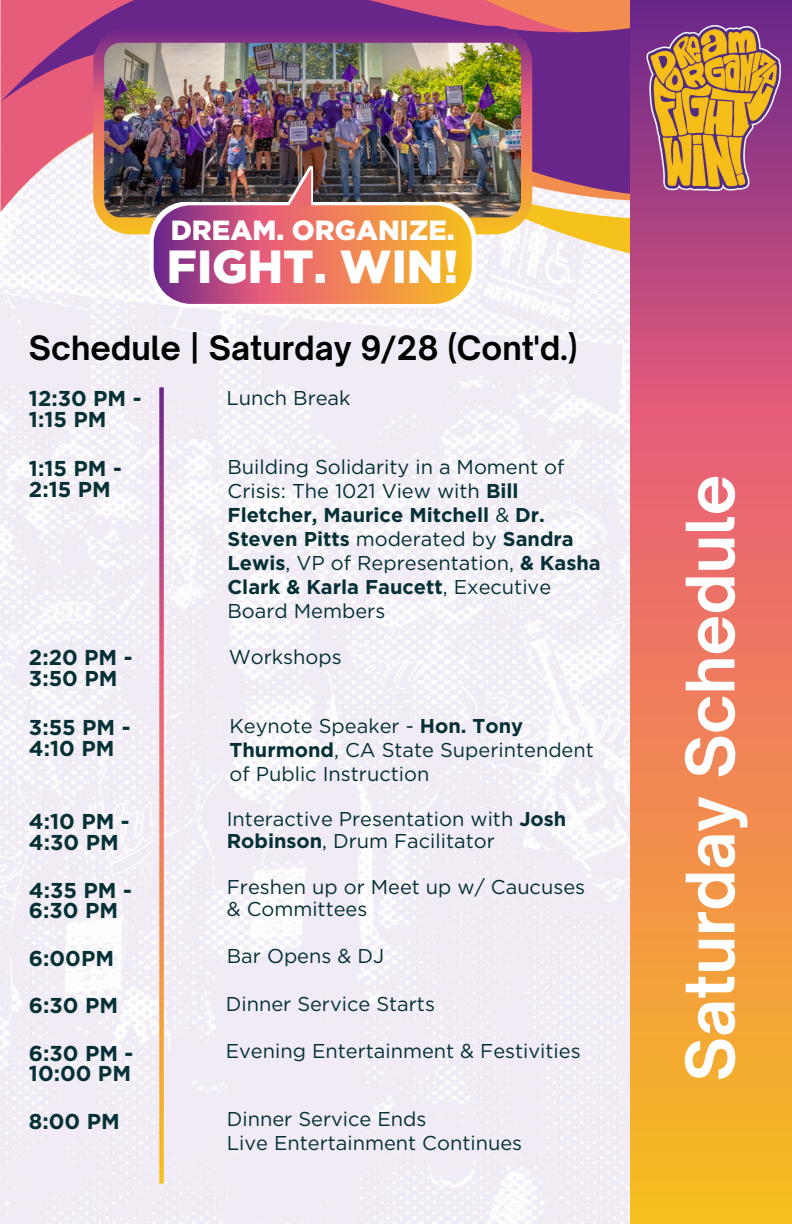
<style>
.page{position:relative;width:792px;height:1224px;background:#fff}
.page>*{position:absolute;margin:0;border:0;box-sizing:border-box;transform-origin:0 0}
.t1{font:700 64px "Open Sauce One";color:#fff}
.t2{font:900 46.4px "Gotham";color:#fff}
.t3{font:700 32px "Open Sauce One";color:#000}
.t4{font:900 27.8px "Gotham";color:#fff}
.t5{font:700 21.6px/20.8px "Gotham";color:#043036}
.t6{font:20px/24px "Gotham";color:#043036}
.s1{font-weight:700}
</style>
<div class="page">
<svg style="left:1px;top:0;width:629px;height:398px;fill:#f0ebf4"></svg>
<svg style="left:476px;top:115px;width:154px;height:174px"></svg>
<svg style="left:611px;top:0;width:19px;height:214px;background:#884487"></svg>
<svg style="left:93px;top:26px;width:439px;height:208px;background:#a55371"></svg>
<img style="left:104px;top:43px;width:417px;height:174px;border-radius:16px">
<img style="left:274px;top:164px;width:39px;height:38px">
<svg style="left:149px;top:202px;width:327px;height:106px;background:#da8170"></svg>
<svg style="left:159px;top:387px;width:5px;height:797px;background:#d97f6e"></svg>
<svg style="left:630px;top:0;width:162px;height:1224px;background:#e17b5a"></svg>
<img style="left:645px;top:26px;width:135px;height:165px">
<p class="t4" style="left:171px;top:213px;width:286px">DREAM. ORGANIZE.</p>
<h4 class="t2" style="left:167px;top:239px;width:293px">FIGHT. WIN!</h4>
<p class="t3" style="left:29px;top:328px;width:550px">Schedule | Saturday 9/28 (Cont'd.)</p>
<h2 class="t5" style="left:29px;top:388px;width:114px">12:30 PM -<br>1:15 PM</h2>
<h3 class="t6" style="left:226px;top:386px;width:126px">Lunch Break</h3>
<p class="t5" style="left:29px;top:458px;width:94px">1:15 PM -<br>2:15 PM</p>
<h5 class="t6" style="left:228px;top:455px;width:375px">Building Solidarity in a Moment of<br>Crisis: The 1021 View with <span class="s1">Bill<br>Fletcher, Maurice Mitchell</span> &amp; <span class="s1">Dr.<br>Steven Pitts</span> moderated by <span class="s1">Sandra<br>Lewis</span>, VP of Representation, <span class="s1">&amp; Kasha<br>Clark &amp; Karla Faucett</span>, Executive<br>Board Members</h5>
<p class="t5" style="left:29px;top:647px;width:105px">2:20 PM -<br>3:50 PM</p>
<h5 class="t6" style="left:229px;top:645px;width:115px">Workshops</h5>
<p class="t5" style="left:29px;top:717px;width:103px">3:55 PM -<br>4:10 PM</p>
<h5 class="t6" style="left:230px;top:714px;width:366px">Keynote Speaker - <span class="s1">Hon. Tony<br>Thurmond</span>, CA State Superintendent of Public Instruction</h5>
<p class="t6" style="left:227px;top:807px;width:341px;line-height:22.4px">Interactive Presentation with <span class="s1">Josh<br>Robinson</span>, Drum Facilitator</p>
<h5 class="t5" style="left:29px;top:811px;width:102px">4:10 PM -<br>4:30 PM</h5>
<p class="t5" style="left:29px;top:879px;width:104px">4:35 PM -<br>6:30 PM</p>
<p class="t6" style="left:227px;top:875px;width:360px;line-height:22.4px">Freshen up or Meet up w/ Caucuses &amp; Committees</p>
<p class="t5" style="left:29px;top:948px;width:87px">6:00PM</p>
<h5 class="t6" style="left:227px;top:944px;width:159px">Bar Opens &amp; DJ</h5>
<h5 class="t5" style="left:29px;top:995px;width:91px">6:30 PM</h5>
<p class="t6" style="left:226px;top:992px;width:211px">Dinner Service Starts</p>
<h5 class="t5" style="left:29px;top:1042px;width:106px">6:30 PM -</h5>
<p class="t6" style="left:226px;top:1039px;width:356px">Evening Entertainment &amp; Festivities</p>
<h5 class="t5" style="left:29px;top:1063px;width:104px">10:00 PM</h5>
<h5 class="t5" style="left:29px;top:1111px;width:92px">8:00 PM</h5>
<h5 class="t6" style="left:227px;top:1107px;width:201px">Dinner Service Ends</h5>
<p class="t6" style="left:227px;top:1131px;width:297px">Live Entertainment Continues</p>
<p class="t1" style="left:670px;top:1082px;width:609px;rotate:-90deg">Saturday Schedule</p>
</div>
